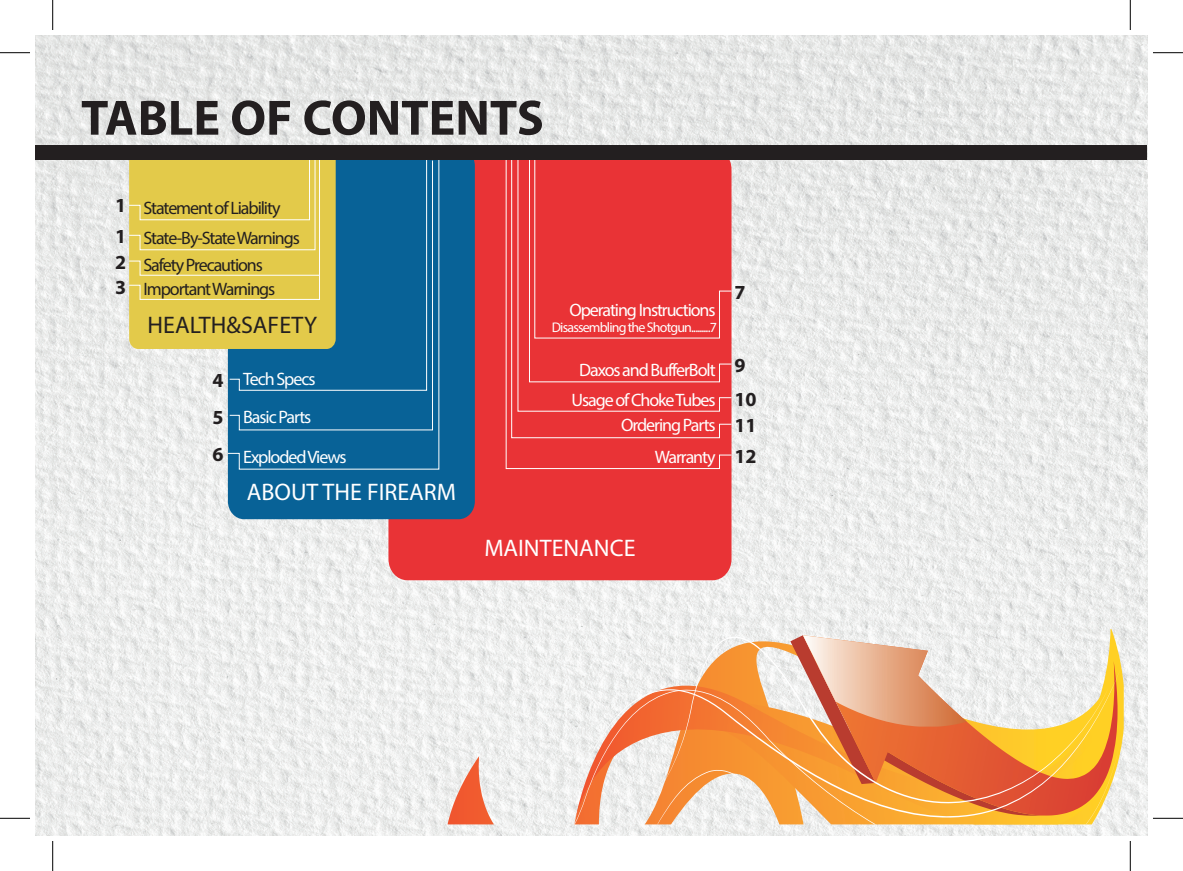
<style>
.page{position:relative;width:1183px;height:871px;background:#fff}
.page>*{position:absolute;margin:0;border:0;box-sizing:border-box;transform-origin:0 0}
.t1{font:700 50px "Myriad Pro";color:#231f20}
.t2{font:24px "Myriad Pro";color:#fff}
.t3{font:24px "Myriad Pro";color:#231f20}
.t4{font:700 20px "Myriad Pro";color:#231f20}
.t5{font:18px/38.6px "Myriad Pro";letter-spacing:-.06em;color:#fff}
.t6{font:18px/29.2px "Myriad Pro";letter-spacing:-.06em;color:#231f20}
.t7{font:14px "Myriad Pro";letter-spacing:-.06em;color:#fff}
</style>
<div class="page">
<img style="left:36px;top:36px;width:1111px;height:799px">
<div style="left:388px;top:148px;width:343px;height:432px;background:#e93336;border-radius:20px"></div>
<svg style="left:505px;top:160px;width:227px;height:309px"></svg>
<div style="left:228px;top:148px;width:247px;height:371px;background:#086297;border-radius:17px"></div>
<svg style="left:227px;top:160px;width:213px;height:310px"></svg>
<div style="left:129px;top:146px;width:207px;height:203px;background:#e3ca4a;border-radius:10px"></div>
<svg style="left:128px;top:160px;width:192px;height:140px"></svg>
<div style="left:36px;top:146px;width:1111px;height:14px;background:#231f20"></div>
<svg style="left:447px;top:574px;width:701px;height:262px"></svg>
<svg style="left:574px;top:629px;width:549px;height:19px"></svg>
<svg style="left:574px;top:648px;width:557px;height:188px"></svg>
<svg style="left:485px;top:686px;width:635px;height:138px;fill:#efefee"></svg>
<svg style="left:572px;top:667px;width:549px;height:155px"></svg>
<svg style="left:652px;top:635px;width:457px;height:170px;background:#edad7b"></svg>
<svg style="left:657px;top:767px;width:115px;height:57px"></svg>
<hr style="left:0;top:52px;width:30px;height:1px;background:#000">
<hr style="left:1153px;top:52px;width:30px;height:1px;background:#000">
<hr style="left:0;top:818px;width:30px;height:1px;background:#000">
<hr style="left:1153px;top:818px;width:30px;height:1px;background:#000">
<hr style="left:52px;top:0;width:1px;height:30px;background:#000">
<hr style="left:52px;top:841px;width:1px;height:30px;background:#000">
<hr style="left:1130px;top:0;width:1px;height:30px;background:#000">
<hr style="left:1130px;top:841px;width:1px;height:30px;background:#000">
<h1 class="t1" style="left:81px;top:85px;width:464px">TABLE OF CONTENTS</h1>
<p class="t4" style="left:115px;top:193px;width:13px">1</p>
<p class="t4" style="left:115px;top:223px;width:13px">1</p>
<p class="t4" style="left:115px;top:250px;width:13px">2</p>
<p class="t4" style="left:115px;top:274px;width:13px">3</p>
<p class="t6" style="left:143px;top:193px;width:158px">Statement of Liability<br>State-By-State Warnings</p>
<p class="t6" style="left:143px;top:252px;width:133px;line-height:24px">Safety Precautions<br>Important Warnings</p>
<p class="t4" style="left:734px;top:279px;width:13px">7</p>
<p class="t5" style="left:569px;top:290px;width:148px">Operating Instructions</p>
<p class="t7" style="left:552px;top:318px;width:167px">Disassembling the Shotgun.........7</p>
<p class="t5" style="left:571px;top:354px;width:145px;line-height:30.2px;text-align:center">Daxos and BufferBolt<br>Usage of Choke Tubes</p>
<p class="t5" style="left:621px;top:409px;width:96px;line-height:31.8px;text-align:right">Ordering Parts<br>Warranty</p>
<h2 class="t3" style="left:148px;top:310px;width:171px">HEALTH&amp;SAFETY</h2>
<p class="t4" style="left:734px;top:352px;width:13px">9</p>
<p class="t5" style="left:243px;top:359px;width:74px">Tech Specs<br>Basic Parts</p>
<p class="t5" style="left:243px;top:437px;width:105px">Exploded Views</p>
<p class="t4" style="left:212px;top:368px;width:13px">4</p>
<p class="t4" style="left:734px;top:386px;width:24px">10</p>
<p class="t4" style="left:212px;top:404px;width:13px">5</p>
<p class="t4" style="left:734px;top:412px;width:24px">11</p>
<p class="t4" style="left:212px;top:441px;width:13px">6</p>
<p class="t4" style="left:734px;top:443px;width:24px">12</p>
<h2 class="t2" style="left:247px;top:477px;width:211px">ABOUT THE FIREARM</h2>
<h2 class="t2" style="left:484px;top:533px;width:153px">MAINTENANCE</h2>
</div>
